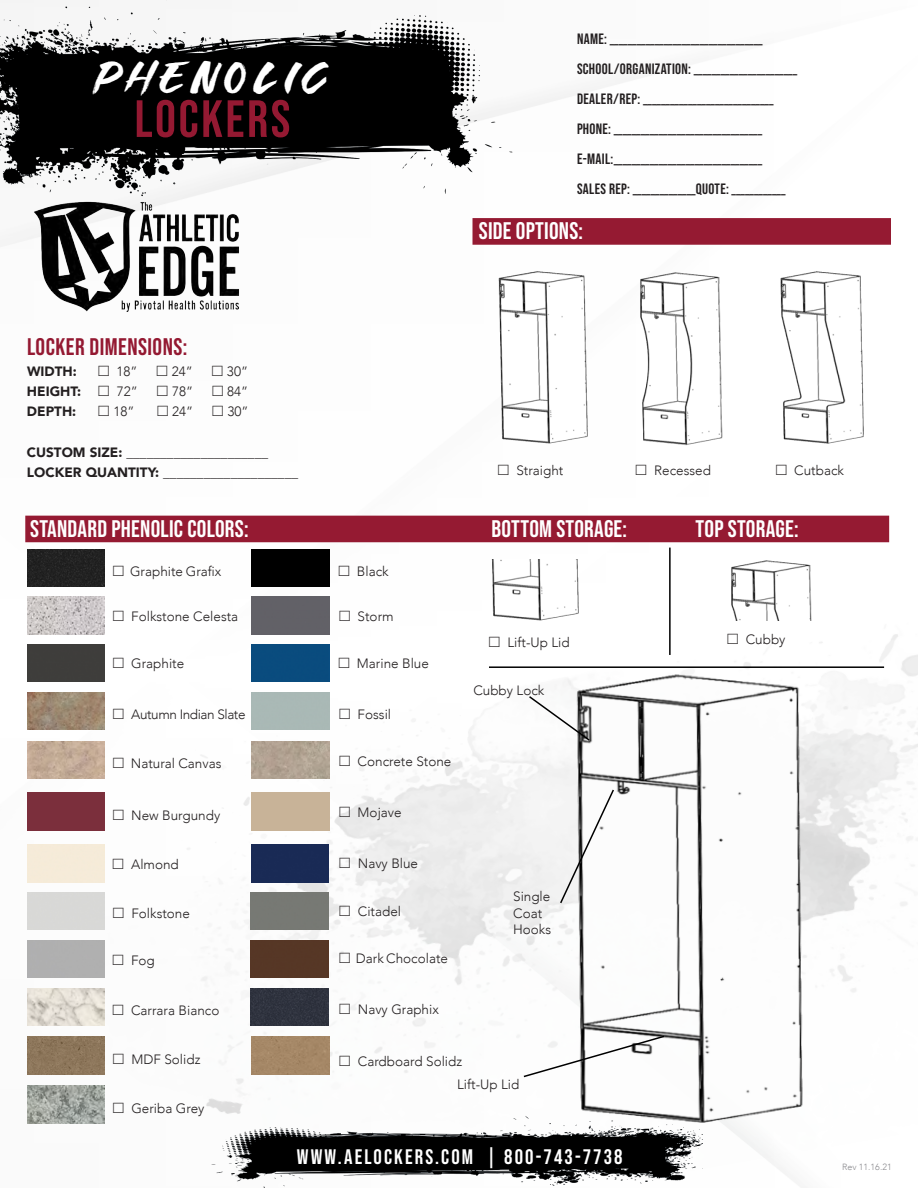
<style>
.page{position:relative;width:918px;height:1188px;background:#fff}
.page>*{position:absolute;margin:0;border:0;box-sizing:border-box;transform-origin:0 0}
.Feature_Header{font:52.35px "Bebas Neue";letter-spacing:.05em;color:#941932}
.Feature_Header-2{font:43.35px "Great Fighter";letter-spacing:.15em;color:#fff}
.t1{font:24px "Bebas Neue";letter-spacing:.01em;color:#fff}
.t2{font:24px "Bebas Neue";letter-spacing:.02em;color:#941932}
.t3{font:21px "Bebas Neue";letter-spacing:.1em;color:#fff}
.t4{font:15px "Bebas Neue";letter-spacing:.02em;color:#231f20}
.t5{font:300 13.5px/16.5px "Avenir";color:#231f20}
.t6{font:900 13.5px "Avenir";color:#231f20}
.t7{font:300 13.5px "Avenir";letter-spacing:-.03em;color:#231f20}
.t8{font:300 9px "Avenir";color:#8a8a8e}
.s1{font-weight:900}
</style>
<div class="page">
<img style="left:0;top:77px;width:918px;height:1100px">
<div style="left:25px;top:516px;width:864px;height:26px;background:#951a32"></div>
<img style="left:496px;top:269px;width:95px;height:179px">
<img style="left:634px;top:269px;width:95px;height:179px">
<img style="left:774px;top:269px;width:95px;height:179px">
<div style="left:27px;top:549px;width:78px;height:38px;background:#222"></div>
<img style="left:27px;top:597px;width:78px;height:37px">
<div style="left:27px;top:645px;width:78px;height:37px;background:#3e3d3b"></div>
<div style="left:252px;top:549px;width:78px;height:38px;background:#000"></div>
<div style="left:252px;top:597px;width:78px;height:37px;background:#626167"></div>
<div style="left:252px;top:645px;width:78px;height:37px;background:#0a4b7e"></div>
<div style="left:27px;top:844px;width:78px;height:38px;background:#f6ebd9"></div>
<div style="left:27px;top:893px;width:78px;height:37px;background:#d8d8d6"></div>
<div style="left:27px;top:940px;width:78px;height:38px;background:#b0b0b0"></div>
<div style="left:252px;top:844px;width:76px;height:38px;background:#192a55"></div>
<div style="left:251px;top:893px;width:77px;height:37px;background:#777974"></div>
<div style="left:251px;top:940px;width:77px;height:38px;background:#563725"></div>
<img style="left:27px;top:692px;width:78px;height:38px">
<div style="left:252px;top:692px;width:78px;height:38px;background:#a9b9b5"></div>
<img style="left:27px;top:988px;width:78px;height:37px">
<div style="left:251px;top:988px;width:77px;height:37px;background:#2f333e"></div>
<img style="left:27px;top:741px;width:78px;height:38px">
<img style="left:252px;top:741px;width:78px;height:38px">
<div style="left:27px;top:1037px;width:78px;height:37px;background:#8d765b"></div>
<div style="left:252px;top:1037px;width:77px;height:37px;background:#a58766"></div>
<div style="left:27px;top:793px;width:78px;height:37px;background:#7b2f3c"></div>
<div style="left:252px;top:793px;width:78px;height:37px;background:#c8b398"></div>
<img style="left:27px;top:1086px;width:78px;height:37px">
<img style="left:488px;top:560px;width:95px;height:64px">
<hr style="left:669px;top:548px;width:2px;height:107px;background:#000">
<div style="left:472px;top:218px;width:419px;height:27px;background:#951a32;border:2px solid #951a32"></div>
<img style="left:725px;top:556px;width:95px;height:64px">
<hr style="left:489px;top:666px;width:395px;height:2px;background:#000">
<img style="left:565px;top:666px;width:254px;height:470px">
<svg style="left:527px;top:695px;width:64px;height:47px"></svg>
<svg style="left:522px;top:1034px;width:144px;height:44px"></svg>
<svg style="left:559px;top:788px;width:56px;height:117px"></svg>
<img style="left:0;top:0;width:580px;height:204px">
<img style="left:25px;top:194px;width:221px;height:122px">
<img style="left:212px;top:1100px;width:491px;height:88px">
<p class="Feature_Header-2" style="left:94px;top:60px;width:236px">PHENOLIC</p>
<p class="Feature_Header" style="left:135px;top:89px;width:157px">LOCKERS</p>
<p class="t4" style="left:577px;top:31px;width:187px">NAME: __________________________________</p>
<p class="t4" style="left:577px;top:61px;width:222px">SCHOOL/ORGANIZATION: _______________________</p>
<p class="t4" style="left:577px;top:91px;width:198px">DEALER/REP: _____________________________</p>
<p class="t4" style="left:577px;top:121px;width:187px">PHONE: _________________________________</p>
<p class="t4" style="left:577px;top:151px;width:187px">E-MAIL:_________________________________</p>
<p class="t4" style="left:577px;top:181px;width:210px">SALES REP: ______________QUOTE: ____________</p>
<p class="t1" style="left:479px;top:217px;width:106px">SIDE OPTIONS:</p>
<p class="t2" style="left:27px;top:333px;width:162px">LOCKER DIMENSIONS:</p>
<p class="t5" style="left:27px;top:363px;width:223px"><span class="s1">WIDTH:</span> □ 18” □ 24” □ 30”</p>
<p class="t6" style="left:27px;top:380px;width:56px">HEIGHT:</p>
<p class="t6" style="left:27px;top:400px;width:51px">DEPTH:</p>
<p class="t6" style="left:27px;top:440px;width:243px">CUSTOM SIZE: _____________________</p>
<p class="t6" style="left:27px;top:461px;width:273px">LOCKER QUANTITY: ____________________</p>
<p class="t5" style="left:97px;top:384px;width:153px">□ 72” □ 78” □ 84”</p>
<p class="t5" style="left:97px;top:403px;width:39px">□ 18”</p>
<p class="t5" style="left:156px;top:403px;width:94px">□ 24” □ 30”</p>
<p class="t5" style="left:496px;top:462px;width:68px">□ Straight</p>
<p class="t5" style="left:634px;top:462px;width:78px">□ Recessed</p>
<p class="t5" style="left:774px;top:462px;width:71px">□ Cutback</p>
<p class="t1" style="left:30px;top:515px;width:220px">STANDARD PHENOLIC COLORS:</p>
<p class="t5" style="left:111px;top:563px;width:112px">□ Graphite Grafix</p>
<p class="t5" style="left:111px;top:608px;width:128px">□ Folkstone Celesta</p>
<p class="t5" style="left:111px;top:655px;width:74px">□ Graphite</p>
<p class="t5" style="left:337px;top:563px;width:53px">□ Black</p>
<p class="t5" style="left:338px;top:608px;width:57px">□ Storm</p>
<p class="t5" style="left:337px;top:655px;width:93px">□ Marine Blue</p>
<p class="t7" style="left:111px;top:706px;width:136px">□ Autumn Indian Slate</p>
<p class="t5" style="left:338px;top:706px;width:55px">□ Fossil</p>
<p class="t5" style="left:111px;top:755px;width:112px">□ Natural Canvas</p>
<p class="t5" style="left:338px;top:753px;width:115px">□ Concrete Stone</p>
<p class="t1" style="left:492px;top:515px;width:137px">BOTTOM STORAGE:</p>
<p class="t5" style="left:488px;top:634px;width:84px">□ Lift-Up Lid</p>
<p class="t5" style="left:473px;top:683px;width:73px">Cubby Lock</p>
<p class="t5" style="left:111px;top:807px;width:110px">□ New Burgundy</p>
<p class="t5" style="left:338px;top:804px;width:65px">□ Mojave</p>
<p class="t5" style="left:111px;top:856px;width:69px">□ Almond</p>
<p class="t5" style="left:112px;top:905px;width:80px">□ Folkstone</p>
<p class="t5" style="left:111px;top:952px;width:45px">□ Fog</p>
<p class="t5" style="left:338px;top:855px;width:82px">□ Navy Blue</p>
<p class="t5" style="left:338px;top:904px;width:65px">□ Citadel</p>
<p class="t5" style="left:338px;top:951px;width:112px">□ Dark Chocolate</p>
<p class="t5" style="left:111px;top:1003px;width:110px">□ Carrara Bianco</p>
<p class="t5" style="left:338px;top:1001px;width:102px">□ Navy Graphix</p>
<p class="t5" style="left:112px;top:1052px;width:90px">□ MDF Solidz</p>
<p class="t5" style="left:338px;top:1053px;width:126px">□ Cardboard Solidz</p>
<p class="t5" style="left:513px;top:889px;width:40px">Single<br>Coat<br>Hooks</p>
<p class="t1" style="left:696px;top:515px;width:105px">TOP STORAGE:</p>
<p class="t5" style="left:726px;top:631px;width:61px">□ Cubby</p>
<p class="t5" style="left:112px;top:1101px;width:94px">□ Geriba Grey</p>
<p class="t5" style="left:457px;top:1076px;width:64px">Lift-Up Lid</p>
<p class="t3" style="left:297px;top:1145px;width:327px">WWW.AELOCKERS.COM | 800-743-7738</p>
<p class="t8" style="left:842px;top:1162px;width:51px">Rev 11.16.21</p>
</div>
